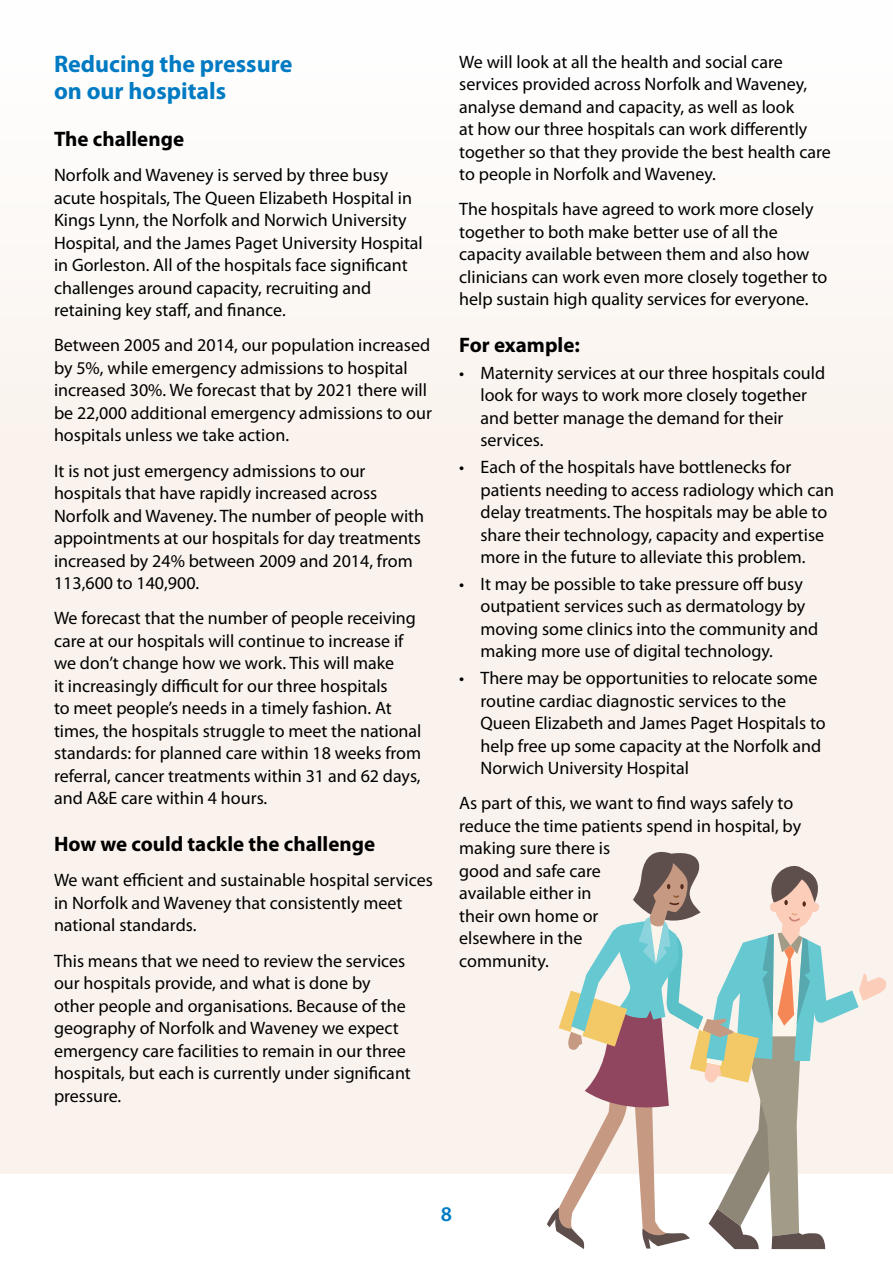
<style>
.page{position:relative;width:893px;height:1263px;background:#fff}
.page>*{position:absolute;margin:0;border:0;box-sizing:border-box;transform-origin:0 0}
.t1{font:700 24px/27px "Myriad Pro";color:#007ac2}
.t2{font:700 21px "Myriad Pro";color:#000}
.t3{font:600 21px "Myriad Pro";color:#007ac2}
.t4{font:18px/22.5px "Myriad Pro";color:#000}
</style>
<div class="page">
<div style="left:0;top:0;width:893px;height:1174px;background:#faf3ed"></div>
<svg style="left:547px;top:851px;width:340px;height:398px"></svg>
<h1 class="t1" style="left:54px;top:50px;width:240px">Reducing the pressure on our hospitals</h1>
<p class="t2" style="left:54px;top:125px;width:132px">The challenge</p>
<p class="t4" style="left:54px;top:163px;width:370px">Norfolk and Waveney is served by three busy acute hospitals, The Queen Elizabeth Hospital in Kings Lynn, the Norfolk and Norwich University Hospital, and the James Paget University Hospital in Gorleston. All of the hospitals face significant challenges around capacity, recruiting and retaining key staff, and finance.</p>
<p class="t4" style="left:54px;top:334px;width:379px">Between 2005 and 2014, our population increased by 5%, while emergency admissions to hospital increased 30%. We forecast that by 2021 there will be 22,000 additional emergency admissions to our hospitals unless we take action.</p>
<p class="t4" style="left:54px;top:459px;width:372px">It is not just emergency admissions to our hospitals that have rapidly increased across Norfolk and Waveney. The number of people with appointments at our hospitals for day treatments increased by 24% between 2009 and 2014, from 113,600 to 140,900.</p>
<p class="t4" style="left:54px;top:607px;width:369px">We forecast that the number of people receiving care at our hospitals will continue to increase if we don’t change how we work. This will make<br>it increasingly difficult for our three hospitals<br>to meet people’s needs in a timely fashion. At times, the hospitals struggle to meet the national standards: for planned care within 18 weeks from referral, cancer treatments within 31 and 62 days, and A&amp;E care within 4 hours.</p>
<p class="t2" style="left:54px;top:830px;width:323px">How we could tackle the challenge</p>
<p class="t4" style="left:54px;top:869px;width:380px">We want efficient and sustainable hospital services in Norfolk and Waveney that consistently meet national standards.</p>
<p class="t4" style="left:54px;top:949px;width:358px">This means that we need to review the services our hospitals provide, and what is done by other people and organisations. Because of the geography of Norfolk and Waveney we expect emergency care facilities to remain in our three hospitals, but each is currently under significant pressure.</p>
<p class="t4" style="left:459px;top:50px;width:373px">We will look at all the health and social care services provided across Norfolk and Waveney, analyse demand and capacity, as well as look<br>at how our three hospitals can work differently together so that they provide the best health care to people in Norfolk and Waveney.</p>
<p class="t4" style="left:459px;top:198px;width:370px">The hospitals have agreed to work more closely together to both make better use of all the capacity available between them and also how clinicians can work even more closely together to help sustain high quality services for everyone.</p>
<p class="t2" style="left:459px;top:331px;width:122px">For example:</p>
<p class="t4" style="left:480px;top:361px;width:346px;text-indent:-21px">• Maternity services at our three hospitals could look for ways to work more closely together and better manage the demand for their services.</p>
<p class="t4" style="left:480px;top:455px;width:355px;text-indent:-21px">• Each of the hospitals have bottlenecks for patients needing to access radiology which can delay treatments. The hospitals may be able to share their technology, capacity and expertise more in the future to alleviate this problem.</p>
<p class="t4" style="left:480px;top:572px;width:339px;text-indent:-21px">• It may be possible to take pressure off busy outpatient services such as dermatology by moving some clinics into the community and making more use of digital technology.</p>
<p class="t4" style="left:480px;top:666px;width:347px;text-indent:-21px">• There may be opportunities to relocate some routine cardiac diagnostic services to the Queen Elizabeth and James Paget Hospitals to help free up some capacity at the Norfolk and Norwich University Hospital</p>
<p class="t4" style="left:459px;top:792px;width:343px">As part of this, we want to find ways safely to reduce the time patients spend in hospital, by making sure there is<br>good and safe care<br>available either in<br>their own home or<br>elsewhere in the<br>community.</p>
<p class="t3" style="left:441px;top:1201px;width:13px">8</p>
</div>
